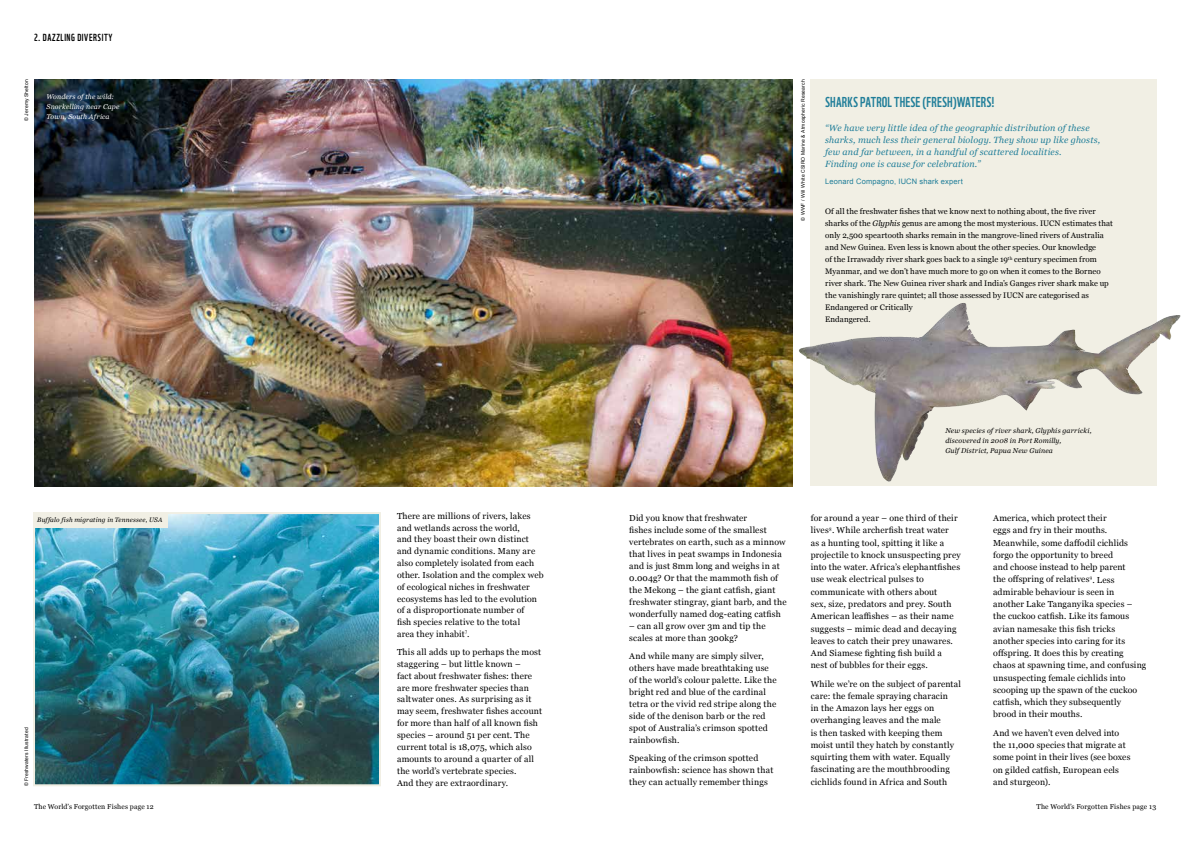
<style>
.page{position:relative;width:1191px;height:842px;background:#fff}
.page>*{position:absolute;margin:0;border:0;box-sizing:border-box;transform-origin:0 0}
.t1{font:14px "WWF";letter-spacing:.015em;color:#207e99}
.t2{font:10px "WWF";letter-spacing:.065em;color:#000}
.t3{font:italic 9px/12px "Georgia";letter-spacing:.02em;color:#207e99}
.t4{font:8.8px/12.3px "Georgia";letter-spacing:.02em;color:#000}
.t5{font:8px/12px "Georgia";letter-spacing:.005em;color:#000}
.t6{font:7.5px "Arial";letter-spacing:.025em;color:#207e99}
.t7{font:italic 7px/10px "Georgia";letter-spacing:.025em;color:#000}
.t8{font:7px "Georgia";letter-spacing:.015em;color:#000}
.t9{font:italic 7px/10px "Georgia";letter-spacing:.02em;color:#fff}
.t10{font:italic 6.5px "Georgia";letter-spacing:.025em;color:#000}
.t11{font:5px "Arial";letter-spacing:.03em;color:#000}
.s1{font-style:italic}
</style>
<div class="page">
<div style="left:810px;top:79px;width:347px;height:407px;background:#f1efe4"></div>
<img style="left:799px;top:303px;width:161px;height:179px">
<img style="left:34px;top:79px;width:758px;height:407px">
<img style="left:36px;top:515px;width:342px;height:268px">
<div style="left:33px;top:512px;width:348px;height:274px;border:2px solid #f1efe4"></div>
<div style="left:33px;top:512px;width:135px;height:16px;background:#f1efe4"></div>
<p class="t2" style="left:34px;top:30px;width:80px">2. DAZZLING DIVERSITY</p>
<p class="t11" style="left:23px;top:121px;width:43px;rotate:-90deg">© Jeremy Shelton</p>
<p class="t9" style="left:47px;top:91px;width:74px">Wonders of the wild:<br>Snorkelling near Cape<br>Town, South Africa</p>
<p class="t10" style="left:37px;top:515px;width:127px">Buffalo fish migrating in Tennessee, USA</p>
<p class="t11" style="left:23px;top:786px;width:60px;rotate:-90deg">© Freshwaters Illustrated</p>
<p class="t8" style="left:34px;top:801px;width:121px">The World’s Forgotten Fishes page 12</p>
<p class="t4" style="left:397px;top:509px;width:148px;line-height:11.8px">There are millions of rivers, lakes and wetlands across the world,<br>and they boast their own distinct and dynamic conditions. Many are also completely isolated from each other. Isolation and the complex web of ecological niches in freshwater ecosystems has led to the evolution of a disproportionate number of<br>fish species relative to the total<br>area they inhabit<sup>7</sup>.</p>
<p class="t4" style="left:397px;top:646px;width:147px;line-height:11.9px">This all adds up to perhaps the most staggering – but little known –<br>fact about freshwater fishes: there are more freshwater species than saltwater ones. As surprising as it may seem, freshwater fishes account for more than half of all known fish species – around 51 per cent. The current total is 18,075, which also amounts to around a quarter of all the world’s vertebrate species.<br>And they are extraordinary.</p>
<p class="t11" style="left:800px;top:221px;width:143px;rotate:-90deg">© WWF / Will White CSIRO Marine &amp; Atmospheric Research</p>
<h1 class="t1" style="left:825px;top:91px;width:171px">SHARKS PATROL THESE (FRESH)WATERS!</h1>
<p class="t3" style="left:825px;top:122px;width:276px">“We have very little idea of the geographic distribution of these sharks, much less their general biology. They show up like ghosts, few and far between, in a handful of scattered localities.<br>Finding one is cause for celebration.”</p>
<p class="t6" style="left:825px;top:177px;width:139px">Leonard Compagno, IUCN shark expert</p>
<p class="t5" style="left:825px;top:205px;width:289px">Of all the freshwater fishes that we know next to nothing about, the five river sharks of the <span class="s1">Glyphis</span> genus are among the most mysterious. IUCN estimates that only 2,500 speartooth sharks remain in the mangrove-lined rivers of Australia and New Guinea. Even less is known about the other species. Our knowledge<br>of the Irrawaddy river shark goes back to a single 19<sup>th</sup> century specimen from Myanmar, and we don’t have much more to go on when it comes to the Borneo river shark. The New Guinea river shark and India’s Ganges river shark make up the vanishingly rare quintet; all those assessed by IUCN are categorised as Endangered or Critically<br>Endangered.</p>
<p class="t4" style="left:629px;top:512px;width:159px;line-height:12px">Did you know that freshwater<br>fishes include some of the smallest vertebrates on earth, such as a minnow that lives in peat swamps in Indonesia and is just 8mm long and weighs in at 0.004g? Or that the mammoth fish of the Mekong – the giant catfish, giant freshwater stingray, giant barb<span class="s1">,</span> and the wonderfully named dog-eating catfish</p>
<p class="t4" style="left:629px;top:620px;width:138px;line-height:12px">– can all grow over 3m and tip the scales at more than 300kg?</p>
<p class="t4" style="left:629px;top:650px;width:149px;line-height:12px">And while many are simply silver, others have made breathtaking use of the world’s colour palette. Like the bright red and blue of the cardinal tetra or the vivid red stripe along the side of the denison barb or the red spot of Australia’s crimson spotted rainbowfish.</p>
<p class="t4" style="left:629px;top:752px;width:146px;line-height:12px">Speaking of the crimson spotted rainbowfish: science has shown that they can actually remember things</p>
<p class="t7" style="left:945px;top:425px;width:148px">New species of river shark, Glyphis garricki, discovered in 2008 in Port Romilly,<br>Gulf District, Papua New Guinea</p>
<p class="t4" style="left:810px;top:511px;width:151px">for around a year – one third of their lives<sup>8</sup>. While archerfish treat water<br>as a hunting tool, spitting it like a projectile to knock unsuspecting prey into the water. Africa’s elephantfishes use weak electrical pulses to communicate with others about<br>sex, size, predators and prey. South American leaffishes – as their name suggests – mimic dead and decaying leaves to catch their prey unawares.<br>And Siamese fighting fish build a nest of bubbles for their eggs.</p>
<p class="t4" style="left:810px;top:677px;width:152px">While we’re on the subject of parental care: the female spraying characin<br>in the Amazon lays her eggs on overhanging leaves and the male<br>is then tasked with keeping them moist until they hatch by constantly squirting them with water. Equally fascinating are the mouthbrooding cichlids found in Africa and South</p>
<p class="t4" style="left:993px;top:512px;width:155px">America, which protect their<br>eggs and fry in their mouths.<br>Meanwhile, some daffodil cichlids forgo the opportunity to breed<br>and choose instead to help parent<br>the offspring of relatives<sup>9</sup>. Less admirable behaviour is seen in another Lake Tanganyika species – the cuckoo catfish<span class="s1">.</span> Like its famous avian namesake this fish tricks another species into caring for its offspring. It does this by creating chaos at spawning time, and confusing unsuspecting female cichlids into scooping up the spawn of the cuckoo catfish, which they subsequently brood in their mouths.</p>
<p class="t4" style="left:993px;top:726px;width:139px">And we haven’t even delved into the 11,000 species that migrate at some point in their lives (see boxes on gilded catfish, European eels and sturgeon).</p>
<p class="t8" style="left:1036px;top:801px;width:121px">The World’s Forgotten Fishes page 13</p>
</div>
